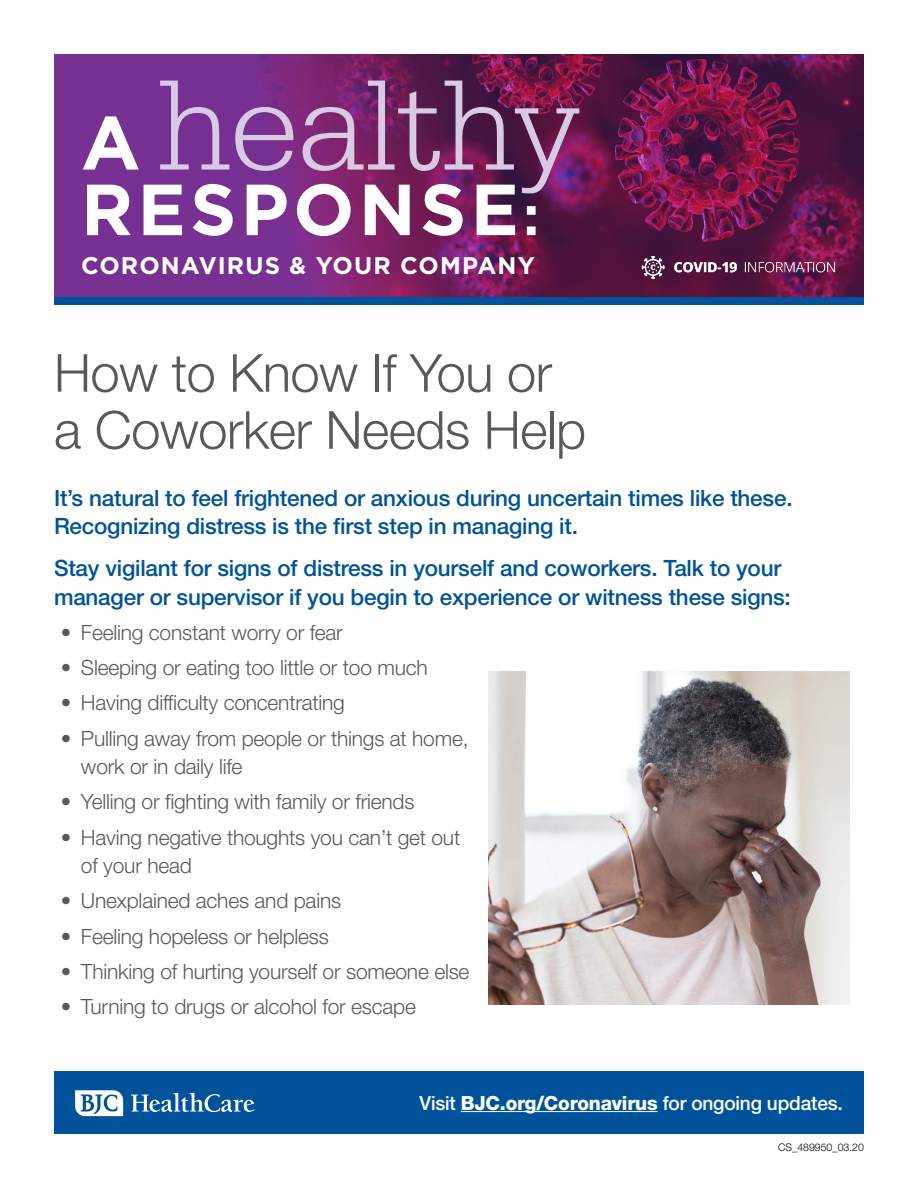
<style>
.page{position:relative;width:918px;height:1188px;background:#fff}
.page>*{position:absolute;margin:0;border:0;box-sizing:border-box;transform-origin:0 0}
.t1{font:300 136.05px "Serifa Std";color:#d8cae4}
.t2{font:700 72.15px "Gotham HTF";letter-spacing:.06em;color:#fff}
.t3{font:300 52.5px/57px "Helvetica Neue LT Std";letter-spacing:-.01em;color:#58595b}
.t4{font:700 24px "Gotham HTF";letter-spacing:.045em;color:#fff}
.t5{font:500 22.5px/28.5px "Helvetica Neue LT Std";letter-spacing:-.01em;color:#00539b}
.t6{font:300 21px/28.5px "Helvetica Neue LT Std";letter-spacing:-.01em;color:#58595b}
.t7{font:500 19.5px "Helvetica Neue LT Std";letter-spacing:-.01em;color:#fff}
.t8{font:300 10.5px "Helvetica Neue LT Std";color:#000}
.s1{font-family:"Gotham HTF";font-weight:700;font-size:75.45px;color:#fff}
.s2{font-size:54.15px}
.s3{font-weight:800}
</style>
<div class="page">
<div style="left:54px;top:1071px;width:810px;height:63px;background:#00539b"></div>
<svg style="left:131px;top:1093px;width:123px;height:19px"></svg>
<svg style="left:75px;top:1090px;width:48px;height:26px"></svg>
<hr style="left:461px;top:1111px;width:197px;height:1px;background:#fff">
<div style="left:54px;top:54px;width:810px;height:243px;background:#763193"></div>
<img style="left:260px;top:54px;width:604px;height:243px">
<div style="left:54px;top:297px;width:810px;height:7px;background:#00539b"></div>
<img style="left:623px;top:248px;width:234px;height:39px">
<img style="left:489px;top:672px;width:361px;height:332px">
<h1 class="t1" style="left:81px;top:49px;width:502px"><span class="s1">A</span> healthy</h1>
<h2 class="t2" style="left:81px;top:168px;width:460px">RESPONSE<span class="s2">:</span></h2>
<p class="t4" style="left:81px;top:252px;width:455px">CORONAVIRUS &amp; YOUR COMPANY</p>
<h3 class="t3" style="left:54px;top:343px;width:534px">How to Know If You or a Coworker Needs Help</h3>
<p class="t5" style="left:54px;top:483px;width:740px">It’s natural to feel frightened or anxious during uncertain times like these.<br>Recognizing distress is the first step in managing it.</p>
<p class="t5" style="left:54px;top:554px;width:738px">Stay vigilant for signs of distress in yourself and coworkers. Talk to your manager or supervisor if you begin to experience or witness these signs:</p>
<p class="t6" style="left:61px;top:618px;width:284px">• Feeling constant worry or fear</p>
<p class="t6" style="left:61px;top:653px;width:369px">• Sleeping or eating too little or too much</p>
<p class="t6" style="left:61px;top:688px;width:286px">• Having difficulty concentrating</p>
<p class="t6" style="left:81px;top:723px;width:389px;text-indent:-20px">• Pulling away from people or things at home, work or in daily life</p>
<p class="t6" style="left:61px;top:787px;width:355px">• Yelling or fighting with family or friends</p>
<p class="t6" style="left:81px;top:822px;width:381px;text-indent:-20px">• Having negative thoughts you can’t get out of your head</p>
<p class="t6" style="left:61px;top:886px;width:282px">• Unexplained aches and pains</p>
<p class="t6" style="left:61px;top:921px;width:270px">• Feeling hopeless or helpless</p>
<p class="t6" style="left:61px;top:957px;width:410px">• Thinking of hurting yourself or someone else</p>
<p class="t6" style="left:61px;top:992px;width:357px">• Turning to drugs or alcohol for escape</p>
<p class="t7" style="left:419px;top:1091px;width:425px">Visit <span class="s3">BJC.org/Coronavirus</span> for ongoing updates.</p>
<p class="t8" style="left:778px;top:1141px;width:87px">CS_489950_03.20</p>
</div>
